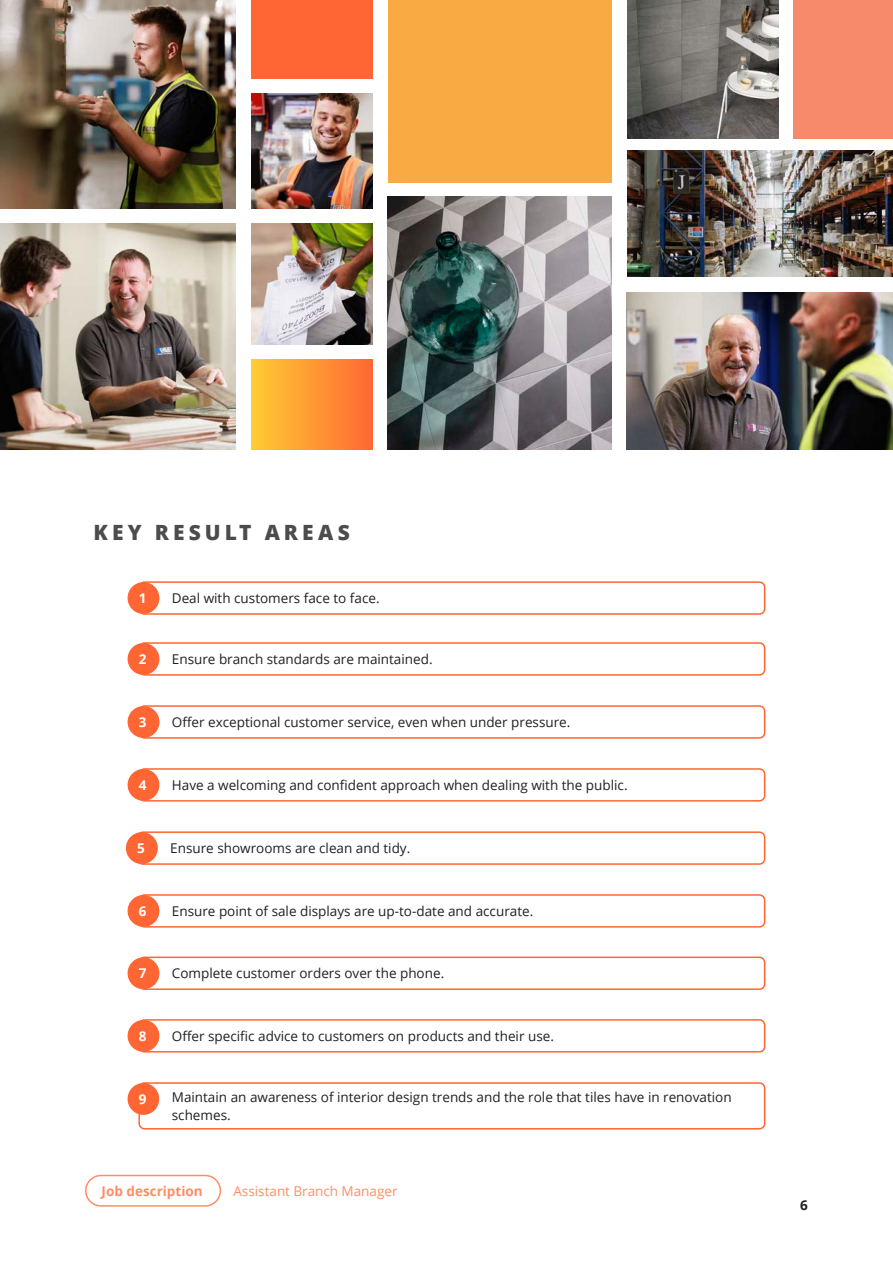
<style>
.page{position:relative;width:893px;height:1263px;background:#fff}
.page>*{position:absolute;margin:0;border:0;box-sizing:border-box;transform-origin:0 0}
.t1{font:800 21px "Open Sans";letter-spacing:.195em;color:#4b4c4d}
.t2{font:13.5px/18.8px "Open Sans";color:#231f20}
.t3{font:13.5px "Open Sans";color:#ff8c66}
.t4{font:700 13.5px "Open Sans";color:#ff8c66}
.t5{font:700 13.5px "Open Sans";color:#fff}
.t6{font:700 13.5px "Open Sans";color:#231f20}
</style>
<div class="page">
<div style="left:85px;top:1175px;width:136px;height:31px;border:2px solid #ff8c66;border-radius:15px"></div>
<div style="left:138px;top:581px;width:627px;height:34px;border:2px solid #f63;border-radius:5px"></div>
<div style="left:128px;top:583px;width:31px;height:30px;background:#f63;border-radius:50%"></div>
<div style="left:128px;top:582px;width:31px;height:32px;border:2px solid #f63;border-radius:50%"></div>
<div style="left:137px;top:831px;width:628px;height:34px;border:2px solid #f63;border-radius:5px"></div>
<div style="left:127px;top:833px;width:30px;height:30px;background:#f63;border-radius:50%"></div>
<div style="left:126px;top:832px;width:32px;height:32px;border:2px solid #f63;border-radius:50%"></div>
<div style="left:138px;top:642px;width:627px;height:34px;border:2px solid #f63;border-radius:5px"></div>
<div style="left:128px;top:644px;width:31px;height:30px;background:#f63;border-radius:50%"></div>
<div style="left:128px;top:643px;width:31px;height:32px;border:2px solid #f63;border-radius:50%"></div>
<div style="left:138px;top:894px;width:627px;height:34px;border:2px solid #f63;border-radius:5px"></div>
<div style="left:128px;top:896px;width:31px;height:30px;background:#f63;border-radius:50%"></div>
<div style="left:128px;top:895px;width:31px;height:32px;border:2px solid #f63;border-radius:50%"></div>
<div style="left:139px;top:705px;width:626px;height:34px;border:2px solid #f63;border-radius:5px"></div>
<div style="left:128px;top:707px;width:31px;height:30px;background:#f63;border-radius:50%"></div>
<div style="left:128px;top:706px;width:31px;height:32px;border:2px solid #f63;border-radius:50%"></div>
<div style="left:138px;top:956px;width:627px;height:34px;border:2px solid #f63;border-radius:5px"></div>
<div style="left:128px;top:958px;width:31px;height:30px;background:#f63;border-radius:50%"></div>
<div style="left:128px;top:957px;width:31px;height:32px;border:2px solid #f63;border-radius:50%"></div>
<div style="left:138px;top:768px;width:627px;height:33px;border:2px solid #f63;border-radius:5px"></div>
<div style="left:128px;top:770px;width:31px;height:30px;background:#f63;border-radius:50%"></div>
<div style="left:128px;top:769px;width:31px;height:32px;border:2px solid #f63;border-radius:50%"></div>
<div style="left:138px;top:1019px;width:627px;height:33px;border:2px solid #f63;border-radius:5px"></div>
<div style="left:128px;top:1021px;width:31px;height:30px;background:#f63;border-radius:50%"></div>
<div style="left:128px;top:1020px;width:31px;height:32px;border:2px solid #f63;border-radius:50%"></div>
<div style="left:138px;top:1082px;width:627px;height:47px;border:2px solid #f63;border-radius:5px"></div>
<div style="left:128px;top:1084px;width:30px;height:30px;background:#f63;border-radius:50%"></div>
<div style="left:128px;top:1083px;width:31px;height:32px;border:2px solid #f63;border-radius:50%"></div>
<div style="left:251px;top:0;width:122px;height:79px;background:#f63"></div>
<div style="left:794px;top:0;width:99px;height:138px;background:#f68a6a"></div>
<div style="left:388px;top:0;width:223px;height:183px;background:#faaa42"></div>
<img style="left:251px;top:223px;width:122px;height:122px">
<div style="left:251px;top:360px;width:122px;height:89px;background:linear-gradient(to right,#fc3,#ff6833)"></div>
<img style="left:251px;top:93px;width:122px;height:116px">
<img style="left:0;top:0;width:236px;height:209px">
<img style="left:0;top:223px;width:236px;height:226px">
<img style="left:388px;top:196px;width:223px;height:253px">
<img style="left:627px;top:0;width:152px;height:138px">
<img style="left:627px;top:151px;width:266px;height:126px">
<img style="left:627px;top:292px;width:266px;height:157px">
<p class="t1" style="left:94px;top:516px;width:258px">KEY RESULT AREAS</p>
<p class="t5" style="left:139px;top:589px;width:9px">1</p>
<p class="t2" style="left:172px;top:589px;width:209px">Deal with customers face to face.</p>
<p class="t5" style="left:139px;top:650px;width:9px">2</p>
<p class="t2" style="left:172px;top:649px;width:262px">Ensure branch standards are maintained.</p>
<p class="t5" style="left:139px;top:713px;width:9px">3</p>
<p class="t2" style="left:172px;top:712px;width:400px">Offer exceptional customer service, even when under pressure.</p>
<p class="t5" style="left:139px;top:776px;width:9px">4</p>
<p class="t2" style="left:172px;top:775px;width:457px">Have a welcoming and confident approach when dealing with the public.</p>
<p class="t5" style="left:137px;top:839px;width:9px">5</p>
<p class="t2" style="left:170px;top:839px;width:242px">Ensure showrooms are clean and tidy.</p>
<p class="t5" style="left:139px;top:902px;width:9px">6</p>
<p class="t2" style="left:172px;top:901px;width:363px">Ensure point of sale displays are up-to-date and accurate.</p>
<p class="t5" style="left:139px;top:964px;width:9px">7</p>
<p class="t2" style="left:172px;top:964px;width:274px">Complete customer orders over the phone.</p>
<p class="t5" style="left:139px;top:1026px;width:9px">8</p>
<p class="t2" style="left:172px;top:1026px;width:384px">Offer specific advice to customers on products and their use.</p>
<p class="t5" style="left:139px;top:1090px;width:9px">9</p>
<p class="t2" style="left:172px;top:1087px;width:561px">Maintain an awareness of interior design trends and the role that tiles have in renovation schemes.</p>
<p class="t4" style="left:102px;top:1181px;width:103px">Job description</p>
<p class="t3" style="left:233px;top:1182px;width:166px">Assistant Branch Manager</p>
<p class="t6" style="left:800px;top:1195px;width:9px">6</p>
</div>
